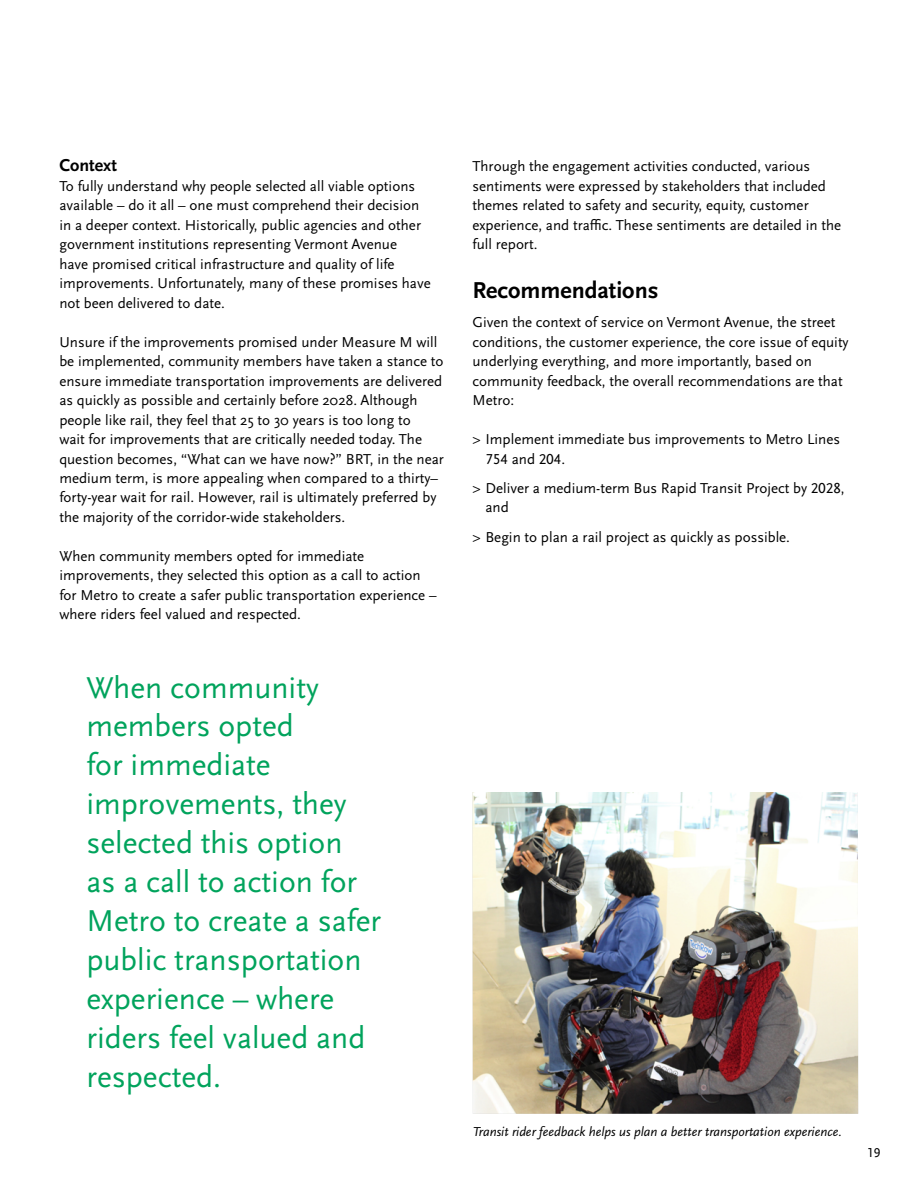
<style>
.page{position:relative;width:918px;height:1188px;background:#fff}
.page>*{position:absolute;margin:0;border:0;box-sizing:border-box;transform-origin:0 0}
.t1{font:31.5px/39px "Scala Sans Pro";color:#00a35c}
.t2{font:700 24px "Scala Sans Pro";color:#000}
.t3{font:700 18px "Scala Sans Pro";color:#000}
.t4{font:15px/19.5px "Scala Sans Pro";color:#000}
.t5{font:italic 13.5px "Scala Sans Pro";color:#000}
.t6{font:13.5px "Scala Sans Pro";color:#000}
</style>
<div class="page">
<img style="left:472px;top:792px;width:386px;height:322px">
<p class="t3" style="left:59px;top:155px;width:59px">Context</p>
<p class="t4" style="left:59px;top:176px;width:373px">To fully understand why people selected all viable options available – do it all – one must comprehend their decision in a deeper context. Historically, public agencies and other government institutions representing Vermont Avenue<br>have promised critical infrastructure and quality of life improvements. Unfortunately, many of these promises have not been delivered to date.</p>
<p class="t4" style="left:59px;top:332px;width:386px">Unsure if the improvements promised under Measure M will be implemented, community members have taken a stance to ensure immediate transportation improvements are delivered as quickly as possible and certainly before 2028. Although people like rail, they feel that 25 to 30 years is too long to<br>wait for improvements that are critically needed today. The question becomes, “What can we have now?” BRT, in the near medium term, is more appealing when compared to a thirty– forty-year wait for rail. However, rail is ultimately preferred by the majority of the corridor-wide stakeholders.</p>
<p class="t4" style="left:59px;top:546px;width:379px">When community members opted for immediate improvements, they selected this option as a call to action for Metro to create a safer public transportation experience – where riders feel valued and respected.</p>
<h1 class="t1" style="left:86px;top:668px;width:296px">When community members opted<br>for immediate improvements, they selected this option<br>as a call to action for<br>Metro to create a safer public transportation experience – where riders feel valued and respected.</h1>
<p class="t4" style="left:472px;top:156px;width:370px">Through the engagement activities conducted, various sentiments were expressed by stakeholders that included themes related to safety and security, equity, customer experience, and traffic. These sentiments are detailed in the full report.</p>
<h2 class="t2" style="left:472px;top:276px;width:188px">Recommendations</h2>
<p class="t4" style="left:472px;top:312px;width:378px">Given the context of service on Vermont Avenue, the street conditions, the customer experience, the core issue of equity underlying everything, and more importantly, based on community feedback, the overall recommendations are that Metro:</p>
<p class="t4" style="left:485px;top:429px;width:356px;text-indent:-13px">&gt; Implement immediate bus improvements to Metro Lines<br>754 and 204.</p>
<p class="t4" style="left:485px;top:478px;width:361px;text-indent:-13px">&gt; Deliver a medium-term Bus Rapid Transit Project by 2028, and</p>
<p class="t4" style="left:472px;top:527px;width:319px">&gt; Begin to plan a rail project as quickly as possible.</p>
<p class="t5" style="left:473px;top:1124px;width:371px">Transit rider feedback helps us plan a better transportation experience.</p>
<p class="t6" style="left:867px;top:1144px;width:15px">19</p>
</div>
